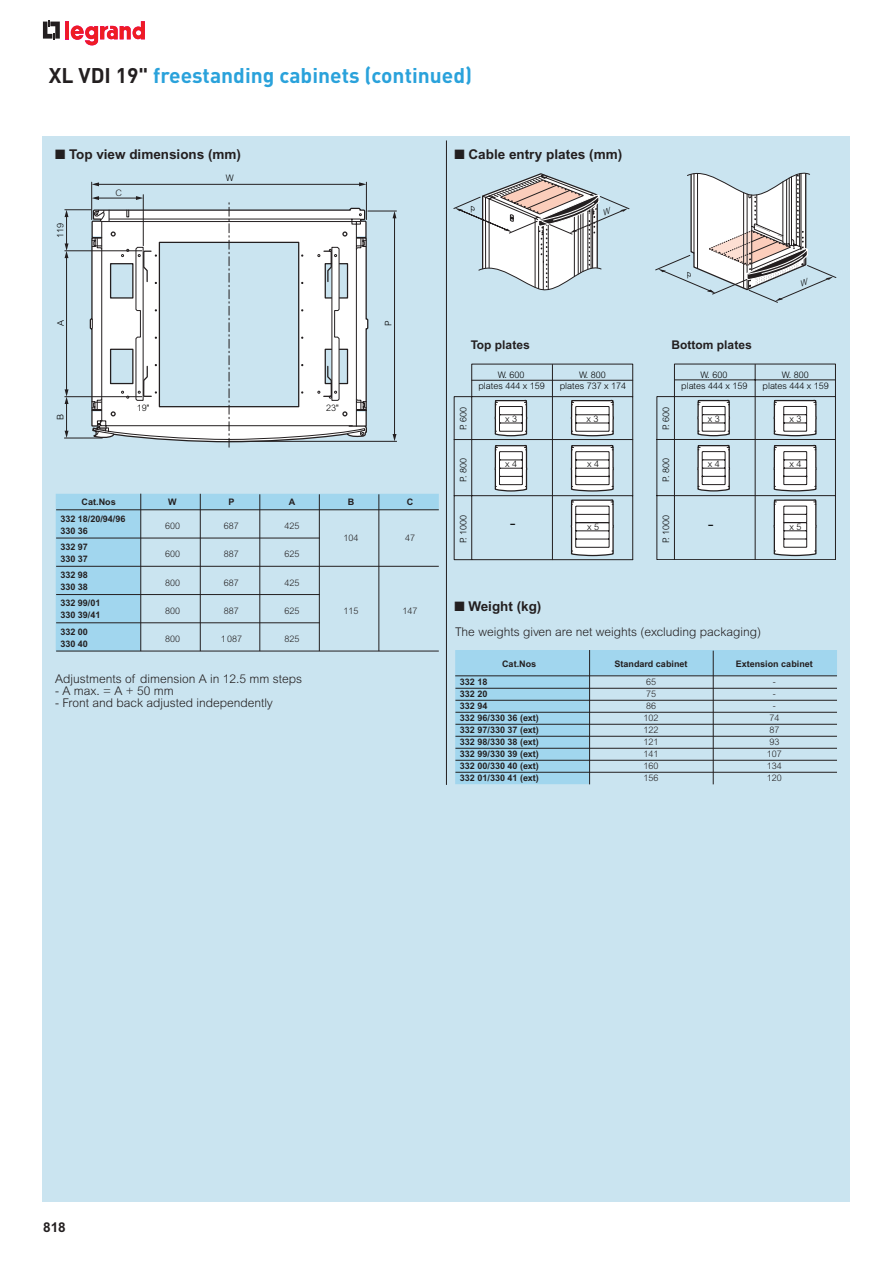
<style>
.page{position:relative;width:894px;height:1263px;background:#fff}
.page>*{position:absolute;margin:0;border:0;box-sizing:border-box;transform-origin:0 0}
.t1{font:700 21px "DIN";color:#2aa2db}
.t2{font:300 18px "Arial";color:#000}
.t3{font:700 13.5px "Arial";color:#231f20}
.t4{font:300 12px "Arial";color:#231f20}
.t5{font:700 12px "Arial";color:#231f20}
.t6{font:700 9px/16.2px "Arial";color:#231f20}
.t7{font:300 9px/10.8px "Arial";color:#000;text-align:center}
.t8{font:300 9px "Arial";color:#231f20}
.s1{color:#231f20}
</style>
<div class="page">
<div style="left:43px;top:136px;width:807px;height:1065px;background:#cae4f0"></div>
<hr style="left:446px;top:140px;width:1px;height:645px;background:#231f20">
<svg style="left:43px;top:20px;width:17px;height:20px"></svg>
<svg style="left:65px;top:21px;width:4px;height:18px"></svg>
<svg style="left:71px;top:21px;width:74px;height:24px"></svg>
<hr style="left:91px;top:182px;width:1px;height:38px;background:#231f20">
<hr style="left:366px;top:182px;width:1px;height:38px;background:#231f20">
<hr style="left:95px;top:184px;width:268px;height:1px;background:#231f20">
<svg style="left:92px;top:182px;width:7px;height:4px"></svg>
<svg style="left:359px;top:182px;width:7px;height:4px"></svg>
<hr style="left:64px;top:438px;width:38px;height:1px;background:#231f20">
<svg style="left:65px;top:196px;width:332px;height:252px"></svg>
<hr style="left:143px;top:195px;width:1px;height:51px;background:#231f20">
<svg style="left:56px;top:494px;width:383px;height:157px"></svg>
<hr style="left:56px;top:510px;width:383px;height:1px;background:#231f20">
<hr style="left:56px;top:538px;width:264px;height:1px;background:#231f20">
<hr style="left:56px;top:566px;width:383px;height:1px;background:#231f20">
<hr style="left:56px;top:594px;width:264px;height:1px;background:#231f20">
<hr style="left:56px;top:623px;width:264px;height:1px;background:#231f20">
<hr style="left:56px;top:651px;width:383px;height:1px;background:#231f20">
<hr style="left:141px;top:494px;width:1px;height:157px;background:#231f20">
<hr style="left:200px;top:494px;width:1px;height:157px;background:#231f20">
<hr style="left:260px;top:494px;width:1px;height:157px;background:#231f20">
<hr style="left:319px;top:494px;width:1px;height:157px;background:#231f20">
<hr style="left:379px;top:494px;width:1px;height:157px;background:#231f20">
<svg style="left:657px;top:364px;width:179px;height:196px"></svg>
<hr style="left:755px;top:364px;width:1px;height:196px;background:#231f20">
<hr style="left:675px;top:380px;width:160px;height:1px;background:#231f20">
<svg style="left:455px;top:650px;width:382px;height:134px;fill:#a2d6ee"></svg>
<hr style="left:455px;top:688px;width:382px;height:1px;background:#231f20">
<hr style="left:455px;top:700px;width:382px;height:1px;background:#231f20">
<hr style="left:455px;top:712px;width:382px;height:1px;background:#231f20">
<hr style="left:455px;top:724px;width:382px;height:1px;background:#231f20">
<hr style="left:455px;top:736px;width:382px;height:1px;background:#231f20">
<hr style="left:455px;top:748px;width:382px;height:1px;background:#231f20">
<hr style="left:455px;top:760px;width:382px;height:1px;background:#231f20">
<hr style="left:455px;top:772px;width:382px;height:1px;background:#231f20">
<hr style="left:589px;top:650px;width:1px;height:134px;background:#231f20">
<hr style="left:455px;top:676px;width:382px;height:1px;background:#231f20">
<svg style="left:454px;top:364px;width:179px;height:196px"></svg>
<hr style="left:472px;top:380px;width:161px;height:1px;background:#231f20">
<hr style="left:713px;top:651px;width:1px;height:133px;background:#231f20">
<svg style="left:454px;top:173px;width:175px;height:117px"></svg>
<svg style="left:655px;top:173px;width:181px;height:130px"></svg>
<h1 class="t1" style="left:49px;top:68px;width:425px"><span class="s1">XL VDI 19"</span> freestanding cabinets (continued)</h1>
<h3 class="t3" style="left:55px;top:149px;width:187px">■ Top view dimensions (mm)</h3>
<p class="t7" style="left:56px;top:238px;width:17px;rotate:-90deg">119</p>
<p class="t8" style="left:115px;top:189px;width:8px">C</p>
<p class="t7" style="left:226px;top:173px;width:10px">W</p>
<p class="t7" style="left:56px;top:326px;width:8px;rotate:-90deg">A</p>
<p class="t7" style="left:384px;top:326px;width:7px;rotate:-90deg">P</p>
<p class="t7" style="left:56px;top:420px;width:8px;rotate:-90deg">B</p>
<p class="t7" style="left:137px;top:403px;width:14px">19"</p>
<p class="t7" style="left:326px;top:403px;width:14px">23"</p>
<p class="t6" style="left:82px;top:495px;width:36px">Cat.Nos</p>
<p class="t6" style="left:168px;top:495px;width:10px">W</p>
<p class="t6" style="left:228px;top:495px;width:8px">P</p>
<p class="t6" style="left:289px;top:495px;width:8px">A</p>
<p class="t6" style="left:348px;top:495px;width:8px">B</p>
<p class="t6" style="left:407px;top:495px;width:8px">C</p>
<p class="t6" style="left:60px;top:511px;width:67px">332 18/20/94/96</p>
<p class="t8" style="left:165px;top:523px;width:17px">600</p>
<p class="t8" style="left:224px;top:523px;width:17px">687</p>
<p class="t8" style="left:285px;top:523px;width:17px">425</p>
<p class="t6" style="left:60px;top:523px;width:29px">330 36</p>
<p class="t8" style="left:344px;top:535px;width:17px">104</p>
<p class="t8" style="left:405px;top:535px;width:12px">47</p>
<p class="t6" style="left:60px;top:540px;width:29px">332 97</p>
<p class="t8" style="left:165px;top:551px;width:17px">600</p>
<p class="t8" style="left:224px;top:551px;width:17px">887</p>
<p class="t8" style="left:285px;top:551px;width:17px">625</p>
<p class="t6" style="left:60px;top:552px;width:29px">330 37<br>332 98</p>
<p class="t8" style="left:165px;top:579px;width:17px">800</p>
<p class="t8" style="left:224px;top:579px;width:17px">687</p>
<p class="t8" style="left:285px;top:579px;width:17px">425</p>
<p class="t6" style="left:60px;top:580px;width:42px">330 38<br>332 99/01</p>
<p class="t8" style="left:165px;top:607px;width:17px">800</p>
<p class="t8" style="left:224px;top:607px;width:17px">887</p>
<p class="t8" style="left:285px;top:607px;width:17px">625</p>
<p class="t8" style="left:344px;top:607px;width:17px">115</p>
<p class="t8" style="left:403px;top:607px;width:17px">147</p>
<p class="t6" style="left:60px;top:608px;width:42px">330 39/41<br>332 00</p>
<p class="t8" style="left:165px;top:636px;width:17px">800</p>
<p class="t8" style="left:221px;top:636px;width:23px">1 087</p>
<p class="t8" style="left:285px;top:636px;width:17px">825</p>
<p class="t6" style="left:60px;top:636px;width:29px">330 40</p>
<h3 class="t4" style="left:55px;top:674px;width:248px">Adjustments of dimension A in 12.5 mm steps</h3>
<h3 class="t4" style="left:55px;top:686px;width:120px">- A max. = A + 50 mm</h3>
<h3 class="t4" style="left:55px;top:698px;width:219px">- Front and back adjusted independently</h3>
<h3 class="t3" style="left:454px;top:150px;width:169px">■ Cable entry plates (mm)</h3>
<h3 class="t5" style="left:471px;top:340px;width:60px">Top plates</h3>
<h3 class="t5" style="left:672px;top:340px;width:82px">Bottom plates</h3>
<p class="t7" style="left:459px;top:430px;width:25px;rotate:-90deg">P. 600</p>
<p class="t7" style="left:459px;top:482px;width:25px;rotate:-90deg">P. 800</p>
<p class="t7" style="left:459px;top:543px;width:30px;rotate:-90deg">P. 1000</p>
<p class="t7" style="left:478px;top:371px;width:68px">W. 600<br>plates 444 x 159</p>
<p class="t7" style="left:560px;top:371px;width:68px">W. 800<br>plates 737 x 174</p>
<p class="t7" style="left:505px;top:415px;width:14px">x 3</p>
<p class="t7" style="left:505px;top:460px;width:14px">x 4</p>
<p class="t7" style="left:586px;top:414px;width:14px">x 3</p>
<p class="t7" style="left:587px;top:460px;width:14px">x 4</p>
<h2 class="t2" style="left:510px;top:516px;width:7px">-</h2>
<p class="t7" style="left:587px;top:522px;width:14px">x 5</p>
<h3 class="t3" style="left:454px;top:602px;width:89px">■ Weight (kg)</h3>
<p class="t7" style="left:662px;top:430px;width:25px;rotate:-90deg">P. 600</p>
<p class="t7" style="left:662px;top:482px;width:25px;rotate:-90deg">P. 800</p>
<p class="t7" style="left:662px;top:543px;width:30px;rotate:-90deg">P. 1000</p>
<p class="t7" style="left:681px;top:370px;width:68px">W. 600<br>plates 444 x 159</p>
<p class="t7" style="left:763px;top:370px;width:68px">W. 800<br>plates 444 x 159</p>
<p class="t7" style="left:708px;top:414px;width:14px">x 3</p>
<p class="t7" style="left:790px;top:414px;width:14px">x 3</p>
<p class="t7" style="left:708px;top:460px;width:14px">x 4</p>
<p class="t7" style="left:790px;top:460px;width:14px">x 4</p>
<h2 class="t2" style="left:708px;top:517px;width:7px">-</h2>
<p class="t7" style="left:790px;top:522px;width:14px">x 5</p>
<h3 class="t4" style="left:455px;top:628px;width:307px">The weights given are net weights (excluding packaging)</h3>
<p class="t6" style="left:502px;top:657px;width:36px">Cat.Nos</p>
<p class="t6" style="left:736px;top:657px;width:79px">Extension cabinet</p>
<p class="t6" style="left:615px;top:657px;width:74px">Standard cabinet</p>
<p class="t6" style="left:460px;top:675px;width:29px">332 18</p>
<p class="t8" style="left:646px;top:679px;width:12px">65</p>
<p class="t8" style="left:773px;top:679px;width:4px">-</p>
<p class="t6" style="left:460px;top:687px;width:29px">332 20</p>
<p class="t8" style="left:646px;top:691px;width:12px">75</p>
<p class="t8" style="left:773px;top:691px;width:4px">-</p>
<p class="t6" style="left:460px;top:699px;width:29px">332 94</p>
<p class="t8" style="left:646px;top:703px;width:12px">86</p>
<p class="t8" style="left:773px;top:703px;width:4px">-</p>
<p class="t6" style="left:460px;top:711px;width:80px">332 96/330 36 (ext)</p>
<p class="t8" style="left:644px;top:715px;width:17px">102</p>
<p class="t8" style="left:769px;top:715px;width:12px">74</p>
<p class="t6" style="left:460px;top:723px;width:80px">332 97/330 37 (ext)</p>
<p class="t8" style="left:644px;top:727px;width:17px">122</p>
<p class="t8" style="left:769px;top:727px;width:12px">87</p>
<p class="t6" style="left:460px;top:735px;width:80px">332 98/330 38 (ext)</p>
<p class="t8" style="left:644px;top:739px;width:17px">121</p>
<p class="t8" style="left:769px;top:739px;width:12px">93</p>
<p class="t6" style="left:460px;top:747px;width:80px">332 99/330 39 (ext)</p>
<p class="t8" style="left:644px;top:751px;width:17px">141</p>
<p class="t8" style="left:767px;top:751px;width:17px">107</p>
<p class="t6" style="left:460px;top:759px;width:80px">332 00/330 40 (ext)</p>
<p class="t8" style="left:644px;top:763px;width:17px">160</p>
<p class="t8" style="left:767px;top:763px;width:17px">134</p>
<p class="t6" style="left:460px;top:771px;width:80px">332 01/330 41 (ext)</p>
<p class="t8" style="left:644px;top:775px;width:17px">156</p>
<p class="t8" style="left:767px;top:775px;width:17px">120</p>
<h3 class="t3" style="left:43px;top:1223px;width:24px">818</h3>
</div>
